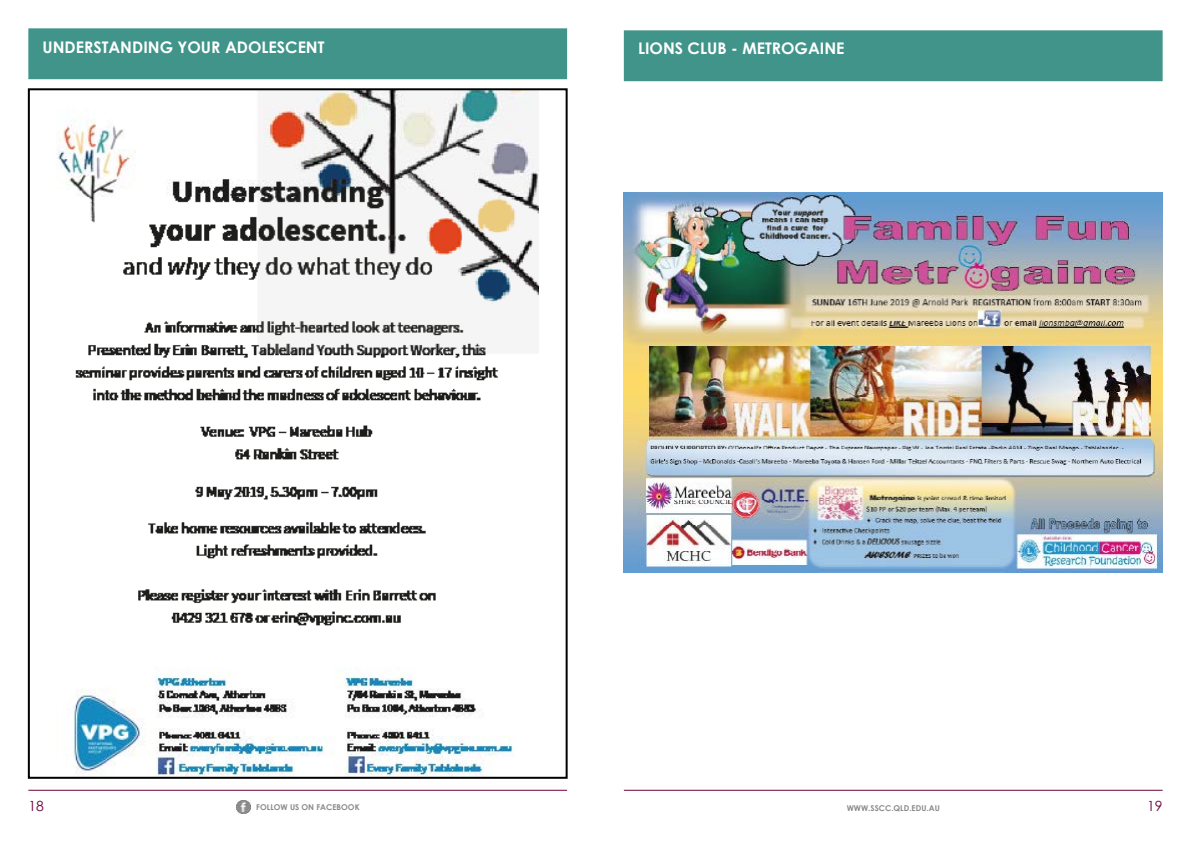
<style>
.page{position:relative;width:1191px;height:842px;background:#fff}
.page>*{position:absolute;margin:0;border:0;box-sizing:border-box;transform-origin:0 0}
.t1{font:700 16px "Century Gothic";color:#fff}
.t2{font:14px "Century Gothic";color:#6e033a}
.t3{font:700 8px "Century Gothic";color:#8a8a8a}
</style>
<div class="page">
<hr style="left:28px;top:790px;width:539px;height:1px;background:#6e033a">
<hr style="left:624px;top:790px;width:538px;height:1px;background:#6e033a">
<img style="left:236px;top:800px;width:14px;height:14px">
<div style="left:29px;top:29px;width:537px;height:50px;background:#40948a"></div>
<div style="left:28px;top:28px;width:539px;height:51px;border:1px solid #40948a"></div>
<img style="left:57px;top:91px;width:481px;height:685px">
<img style="left:624px;top:193px;width:538px;height:380px">
<div style="left:624px;top:31px;width:538px;height:50px;background:#40948a"></div>
<div style="left:624px;top:30px;width:538px;height:51px;border:1px solid #40948a"></div>
<p class="t1" style="left:43px;top:35px;width:283px">UNDERSTANDING YOUR ADOLESCENT</p>
<p class="t1" style="left:638px;top:36px;width:208px">LIONS CLUB - METROGAINE</p>
<p class="t2" style="left:28px;top:796px;width:17px">18</p>
<p class="t3" style="left:256px;top:801px;width:105px">FOLLOW US ON FACEBOOK</p>
<p class="t3" style="left:846px;top:801px;width:95px">WWW.SSCC.QLD.EDU.AU</p>
<p class="t2" style="left:1147px;top:796px;width:17px">19</p>
</div>
